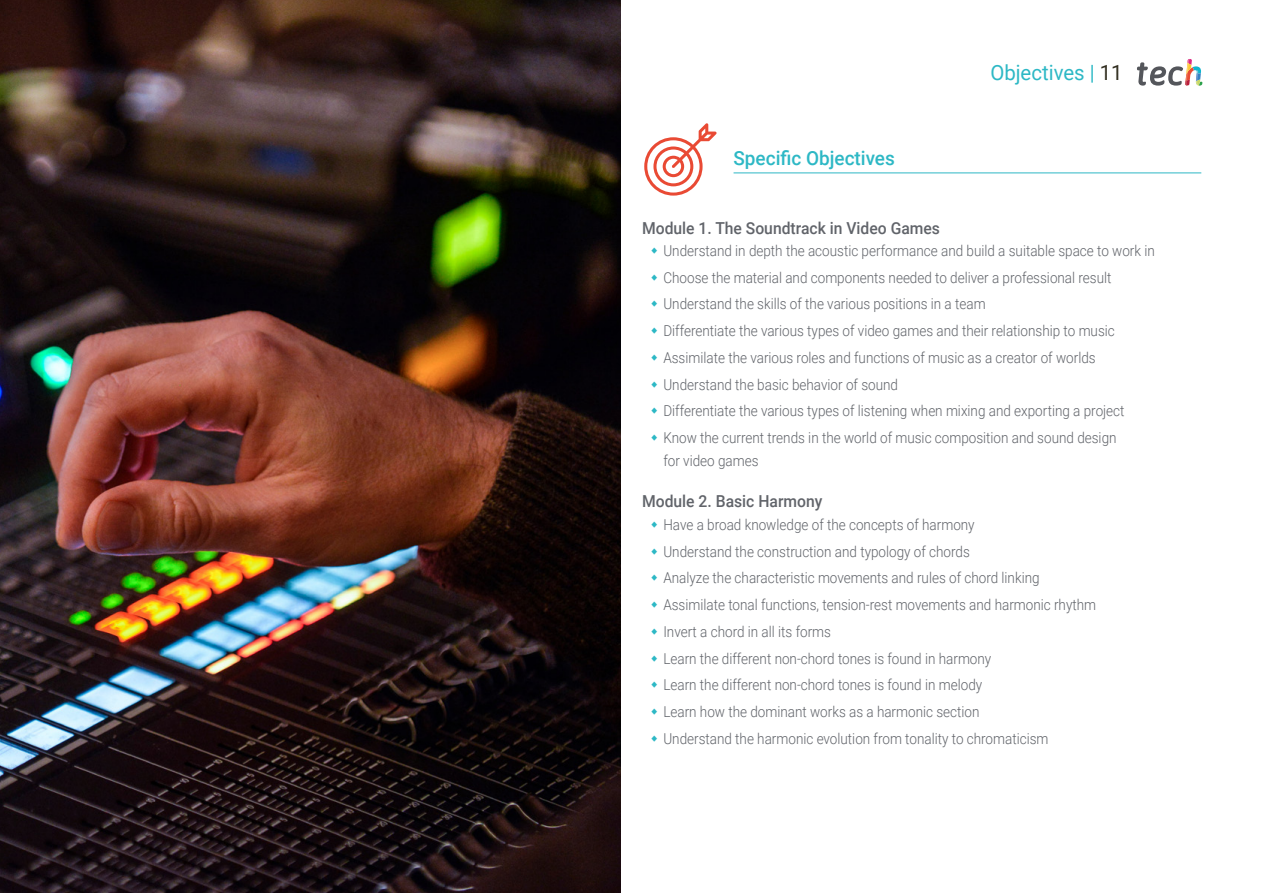
<style>
.page{position:relative;width:1263px;height:893px;background:#fff}
.page>*{position:absolute;margin:0;border:0;box-sizing:border-box;transform-origin:0 0}
.t1{font:21px "Roboto";color:#2db8c5}
.t2{font:500 19.5px "Roboto";color:#2db8c5}
.t3{font:500 16.5px "Roboto";color:#61646a;scale:.95 1}
.t4{font:300 15px/26.7px "Roboto";color:#61646a;scale:.9 1}
.s1{color:#312e20}
</style>
<div class="page">
<svg style="left:1137px;top:59px;width:65px;height:27px"></svg>
<hr style="left:733px;top:173px;width:468px;height:1px;background:#2db8c5">
<svg style="left:644px;top:123px;width:73px;height:73px"></svg>
<img style="left:0;top:0;width:621px;height:893px">
<h2 class="t2" style="left:733px;top:144px;width:163px">Specific Objectives</h2>
<h1 class="t1" style="left:990px;top:57px;width:134px">Objectives | <span class="s1">11</span></h1>
<p class="t3" style="left:642px;top:216px;width:315px">Module 1. The Soundtrack in Video Games</p>
<p class="t4" style="left:663px;top:237px;width:548px">Understand in depth the acoustic performance and build a suitable space to work in Choose the material and components needed to deliver a professional result Understand the skills of the various positions in a team<br>Differentiate the various types of video games and their relationship to music Assimilate the various roles and functions of music as a creator of worlds Understand the basic behavior of sound<br>Differentiate the various types of listening when mixing and exporting a project Know the current trends in the world of music composition and sound design</p>
<p class="t4" style="left:663px;top:446px;width:107px">for video games</p>
<p class="t3" style="left:642px;top:490px;width:191px">Module 2. Basic Harmony</p>
<p class="t4" style="left:663px;top:511px;width:482px">Have a broad knowledge of the concepts of harmony<br>Understand the construction and typology of chords<br>Analyze the characteristic movements and rules of chord linking Assimilate tonal functions, tension-rest movements and harmonic rhythm Invert a chord in all its forms<br>Learn the different non-chord tones is found in harmony<br>Learn the different non-chord tones is found in melody<br>Learn how the dominant works as a harmonic section<br>Understand the harmonic evolution from tonality to chromaticism</p>
</div>
